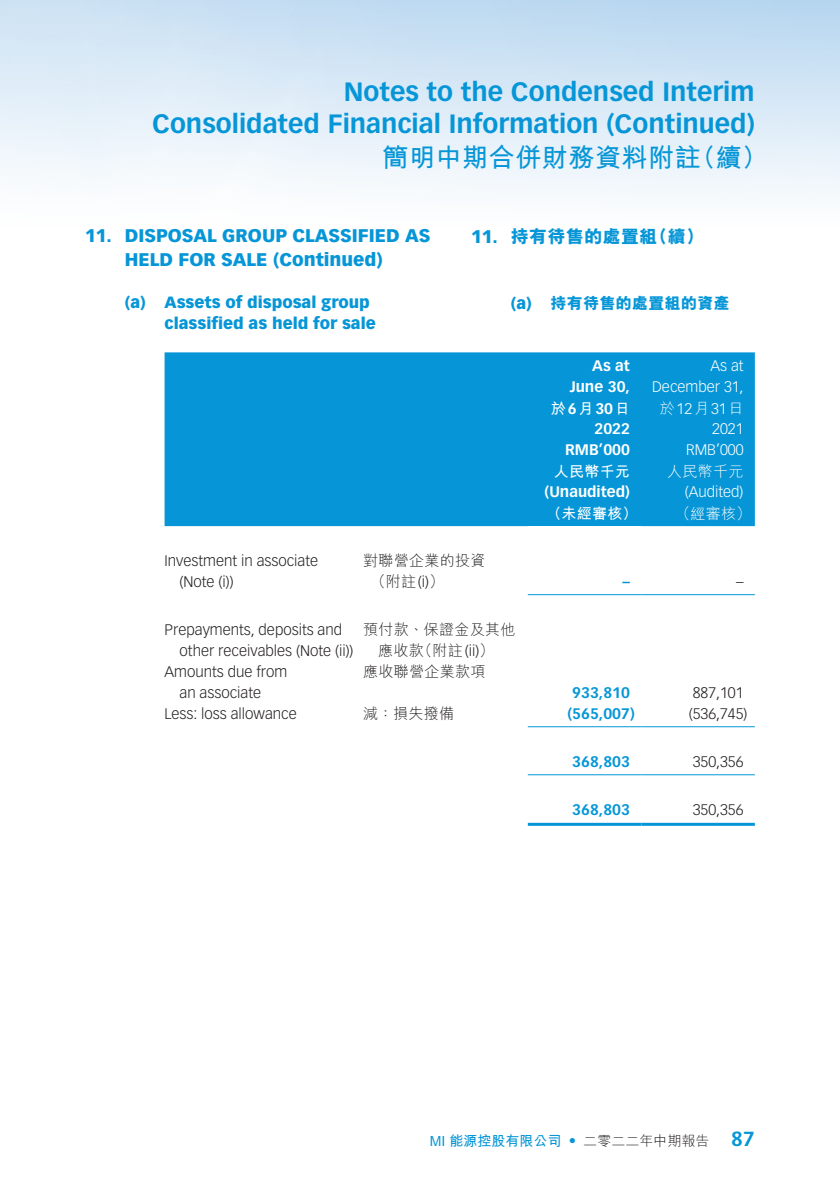
<style>
.page{position:relative;width:840px;height:1191px;background:#fff}
.page>*{position:absolute;margin:0;border:0;box-sizing:border-box;transform-origin:0 0}
.t1{font:700 26px/32px "Vectora LT Std";color:#0696d7;text-align:right}
.t2{font:700 26px "M Hei HK";letter-spacing:.02em;color:#0696d7}
._01_H1_E{font:900 18px/24px "Vectora LT Std";color:#0696d7;text-align:center}
._001_H1_C{font:800 18px "M Hei HK";letter-spacing:.02em;color:#0696d7}
._02_H2_E{font:900 16px/21px "Vectora LT Std";color:#0696d7}
._002_H2_C{font:800 16px "M Hei HK";letter-spacing:.02em;color:#0696d7}
._50_Table_txt{font:300 15px "Vectora LT Std";color:#231f20}
._50_Table_txt-2{font:300 15px "M Hei HK";letter-spacing:.02em;color:#231f20}
._50_Table_txt-3{font:300 15px "Vectora LT Std";color:#fff}
._50_Table_txt-4{font:700 15px "Vectora LT Std";color:#fff}
._50_Table_txt-5{font:700 15px "Vectora LT Std";color:#0696d7}
._50_Table_txt-6{font:700 15px "M Hei HK";letter-spacing:.02em;color:#fff}
._50_Table_txt-7{font:300 15px "M Hei HK";letter-spacing:.02em;color:#fff}
.t3{font:700 14px "M Hei HK";color:#0696d7}
.s1{font-family:"Vectora LT Std";font-weight:900}
.s2{font-family:"Vectora LT Std"}
.s3{font-family:"M Hei HK"}
.s4{font-weight:300;color:#231f20}
.s5{font-family:"Vectora LT Std";font-size:20px}
</style>
<div class="page">
<div style="left:164px;top:352px;width:590px;height:174px;background:#0696d7"></div>
<svg style="left:527px;top:526px;width:114px;height:250px"></svg>
<hr style="left:527px;top:594px;width:114px;height:1px;background:#0696d7">
<hr style="left:641px;top:594px;width:113px;height:1px;background:#0696d7">
<hr style="left:527px;top:726px;width:114px;height:1px;background:#0696d7">
<hr style="left:641px;top:726px;width:113px;height:1px;background:#0696d7">
<hr style="left:527px;top:774px;width:114px;height:1px;background:#0696d7">
<hr style="left:641px;top:774px;width:113px;height:1px;background:#0696d7">
<hr style="left:527px;top:822px;width:114px;height:3px;background:#0696d7">
<hr style="left:641px;top:822px;width:113px;height:3px;background:#0696d7">
<h1 class="t1" style="left:152px;top:76px;width:603px">Notes to the Condensed Interim<br>Consolidated Financial Information (Continued)</h1>
<h1 class="t2" style="left:382px;top:138px;width:386px">簡明中期合併財務資料附註（續）</h1>
<p class="_01_H1_E" style="left:85px;top:223px;width:347px">11. DISPOSAL GROUP CLASSIFIED AS<br>HELD FOR SALE (Continued)</p>
<p class="_02_H2_E" style="left:164px;top:291px;width:213px;text-indent:-40px">(a) Assets of disposal group classified as held for sale</p>
<p class="_001_H1_C" style="left:471px;top:227px;width:234px"><span class="s1">11.</span> 持有待售的處置組（續）</p>
<p class="_002_H2_C" style="left:510px;top:295px;width:220px"><span class="s1">(a)</span> 持有待售的處置組的資產</p>
<p class="_50_Table_txt-4" style="left:592px;top:356px;width:39px">As at</p>
<p class="_50_Table_txt-4" style="left:569px;top:377px;width:62px">June 30,</p>
<p class="_50_Table_txt-3" style="left:710px;top:357px;width:35px">As at</p>
<p class="_50_Table_txt-3" style="left:651px;top:378px;width:93px">December 31,</p>
<p class="_50_Table_txt-6" style="left:550px;top:397px;width:81px">於<span class="s2">6</span>月<span class="s2">30</span>日</p>
<p class="_50_Table_txt-3" style="left:659px;top:399px;width:85px"><span class="s3">於</span>12<span class="s3">月</span>31<span class="s3">日</span></p>
<p class="_50_Table_txt-4" style="left:594px;top:419px;width:37px">2022</p>
<p class="_50_Table_txt-3" style="left:711px;top:420px;width:33px">2021</p>
<p class="_50_Table_txt-4" style="left:565px;top:440px;width:66px">RMB’000</p>
<p class="_50_Table_txt-3" style="left:685px;top:441px;width:59px">RMB’000</p>
<p class="_50_Table_txt-6" style="left:553px;top:460px;width:78px">人民幣千元</p>
<p class="_50_Table_txt-7" style="left:666px;top:463px;width:78px">人民幣千元</p>
<p class="_50_Table_txt-4" style="left:544px;top:482px;width:87px">(Unaudited)</p>
<p class="_50_Table_txt-3" style="left:684px;top:483px;width:60px">(Audited)</p>
<p class="_50_Table_txt-6" style="left:546px;top:502px;width:92px">（未經審核）</p>
<p class="_50_Table_txt-7" style="left:675px;top:505px;width:77px">（經審核）</p>
<p class="_50_Table_txt" style="left:164px;top:551px;width:155px">Investment in associate</p>
<p class="_50_Table_txt" style="left:179px;top:572px;width:55px">(Note (i))</p>
<p class="_50_Table_txt-2" style="left:363px;top:553px;width:124px">對聯營企業的投資</p>
<p class="_50_Table_txt-2" style="left:370px;top:574px;width:75px">（附註<span class="s2">(i)</span>）</p>
<p class="_50_Table_txt-5" style="left:622px;top:572px;width:9px">–</p>
<p class="_50_Table_txt" style="left:735px;top:572px;width:9px">–</p>
<p class="_50_Table_txt" style="left:164px;top:620px;width:179px">Prepayments, deposits and</p>
<p class="_50_Table_txt" style="left:179px;top:641px;width:175px">other receivables (Note (ii))</p>
<p class="_50_Table_txt" style="left:164px;top:662px;width:124px">Amounts due from</p>
<p class="_50_Table_txt" style="left:179px;top:683px;width:83px">an associate</p>
<p class="_50_Table_txt-2" style="left:363px;top:622px;width:154px">預付款、保證金及其他</p>
<p class="_50_Table_txt-2" style="left:378px;top:643px;width:117px">應收款（附註<span class="s2">(ii)</span>）</p>
<p class="_50_Table_txt-2" style="left:363px;top:664px;width:124px">應收聯營企業款項</p>
<p class="_50_Table_txt-5" style="left:572px;top:683px;width:59px">933,810</p>
<p class="_50_Table_txt" style="left:692px;top:683px;width:52px">887,101</p>
<p class="_50_Table_txt" style="left:164px;top:704px;width:133px">Less: loss allowance</p>
<p class="_50_Table_txt-2" style="left:363px;top:706px;width:92px">減：損失撥備</p>
<p class="_50_Table_txt-5" style="left:567px;top:704px;width:69px">(565,007)</p>
<p class="_50_Table_txt" style="left:688px;top:704px;width:60px">(536,745)</p>
<p class="_50_Table_txt-5" style="left:572px;top:752px;width:59px">368,803</p>
<p class="_50_Table_txt" style="left:692px;top:752px;width:52px">350,356</p>
<p class="_50_Table_txt-5" style="left:572px;top:800px;width:59px">368,803</p>
<p class="_50_Table_txt" style="left:692px;top:800px;width:52px">350,356</p>
<p class="t3" style="left:429px;top:1130px;width:326px">MI 能源控股有限公司 • <span class="s4">二零二二年中期報告</span> <span class="s5">87</span></p>
</div>
